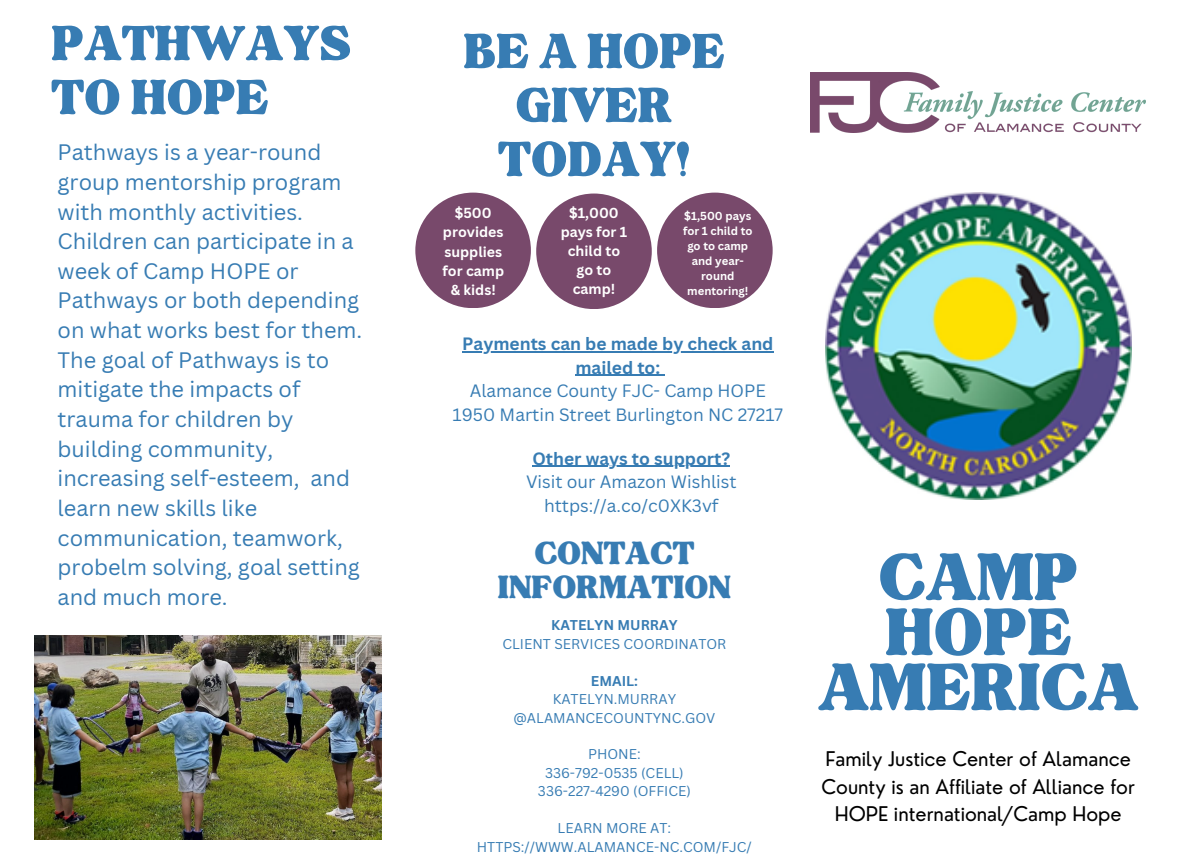
<style>
.page{position:relative;width:1188px;height:864px;background:#fff}
.page>*{position:absolute;margin:0;border:0;box-sizing:border-box;transform-origin:0 0}
.t1{font:91.8px "TAN Tangkiwood Display";color:#377cb3}
.t2{font:67.8px/54px "TAN Tangkiwood Display";color:#377cb3}
.t3{font:44.55px/34.5px "TAN Tangkiwood Display";color:#377cb3;text-align:center}
.t4{font:21.75px/29.7px "Canva Sans";color:#377cb3}
.t5{font:19.8px/27.6px "Nourd";color:#000;text-align:center}
.t6{font:17.4px "Canva Sans";color:#377cb3}
.t7{font:700 17.4px/23.7px "Canva Sans";color:#377cb3;text-align:center}
.t8{font:700 14.1px/19px "Canva Sans";color:#fff;text-align:center}
.t9{font:13.8px/18.5px "Canva Sans";color:#377cb3;text-align:center}
.t10{font:700 13.8px "Canva Sans";color:#377cb3}
.t11{font:700 11.25px/15px "Canva Sans";color:#fff;text-align:center}
</style>
<div class="page">
<img style="left:825px;top:193px;width:306px;height:307px">
<img style="left:811px;top:73px;width:335px;height:59px">
<div style="left:415px;top:193px;width:116px;height:115px;background:#78496b;border-radius:50%"></div>
<div style="left:657px;top:193px;width:116px;height:115px;background:#78496b;border-radius:50%"></div>
<div style="left:536px;top:194px;width:116px;height:115px;background:#78496b;border-radius:50%"></div>
<hr style="left:462px;top:351px;width:312px;height:1px;background:#377cb3">
<hr style="left:575px;top:375px;width:85px;height:1px;background:#377cb3">
<hr style="left:532px;top:466px;width:198px;height:1px;background:#377cb3">
<img style="left:35px;top:636px;width:346px;height:203px">
<p class="t2" style="left:51px;top:18px;width:302px">PATHWAYS<br>TO HOPE</p>
<p class="t4" style="left:58px;top:137px;width:306px">Pathways is a year-round group mentorship program with monthly activities.<br>Children can participate in a week of Camp HOPE or<br>Pathways or both depending on what works best for them.<br>The goal of Pathways is to mitigate the impacts of trauma for children by building community, increasing self-esteem, and learn new skills like communication, teamwork, probelm solving, goal setting and much more.</p>
<p class="t2" style="left:463px;top:26px;width:263px;text-align:center">BE A HOPE<br>GIVER<br>TODAY!</p>
<p class="t8" style="left:442px;top:203px;width:63px">$500 provides supplies for camp &amp; kids!</p>
<p class="t8" style="left:561px;top:203px;width:68px">$1,000 pays for 1 child to go to camp!</p>
<p class="t11" style="left:683px;top:208px;width:71px">$1,500 pays for 1 child to go to camp and year&shy;round mentoring!</p>
<p class="t7" style="left:462px;top:332px;width:313px">Payments can be made by check and mailed to:</p>
<p class="t6" style="left:470px;top:379px;width:298px">Alamance County FJC- Camp HOPE</p>
<p class="t6" style="left:453px;top:402px;width:332px">1950 Martin Street Burlington NC 27217</p>
<p class="t7" style="left:532px;top:446px;width:199px">Other ways to support?</p>
<p class="t6" style="left:526px;top:470px;width:212px">Visit our Amazon Wishlist</p>
<p class="t6" style="left:544px;top:493px;width:176px">https://a.co/c0XK3vf</p>
<p class="t3" style="left:498px;top:537px;width:234px">CONTACT<br>INFORMATION</p>
<p class="t10" style="left:551px;top:616px;width:128px">KATELYN MURRAY</p>
<p class="t9" style="left:502px;top:634px;width:225px">CLIENT SERVICES COORDINATOR</p>
<p class="t10" style="left:591px;top:671px;width:49px">EMAIL:</p>
<p class="t9" style="left:553px;top:690px;width:125px">KATELYN.MURRAY</p>
<p class="t9" style="left:513px;top:708px;width:203px">@ALAMANCECOUNTYNC.GOV</p>
<p class="t9" style="left:588px;top:745px;width:54px">PHONE:</p>
<p class="t9" style="left:545px;top:763px;width:140px">336-792-0535 (CELL)</p>
<p class="t9" style="left:538px;top:782px;width:154px">336-227-4290 (OFFICE)</p>
<p class="t9" style="left:477px;top:819px;width:277px">LEARN MORE AT:<br>HTTPS://WWW.ALAMANCE-NC.COM/FJC/</p>
<p class="t1" style="left:878px;top:543px;width:201px">CAMP</p>
<p class="t1" style="left:885px;top:598px;width:188px">HOPE</p>
<p class="t1" style="left:818px;top:653px;width:322px">AMERICA</p>
<p class="t5" style="left:822px;top:745px;width:315px">Family Justice Center of Alamance<br>County is an Affiliate of Alliance for<br>HOPE international/Camp Hope</p>
</div>
